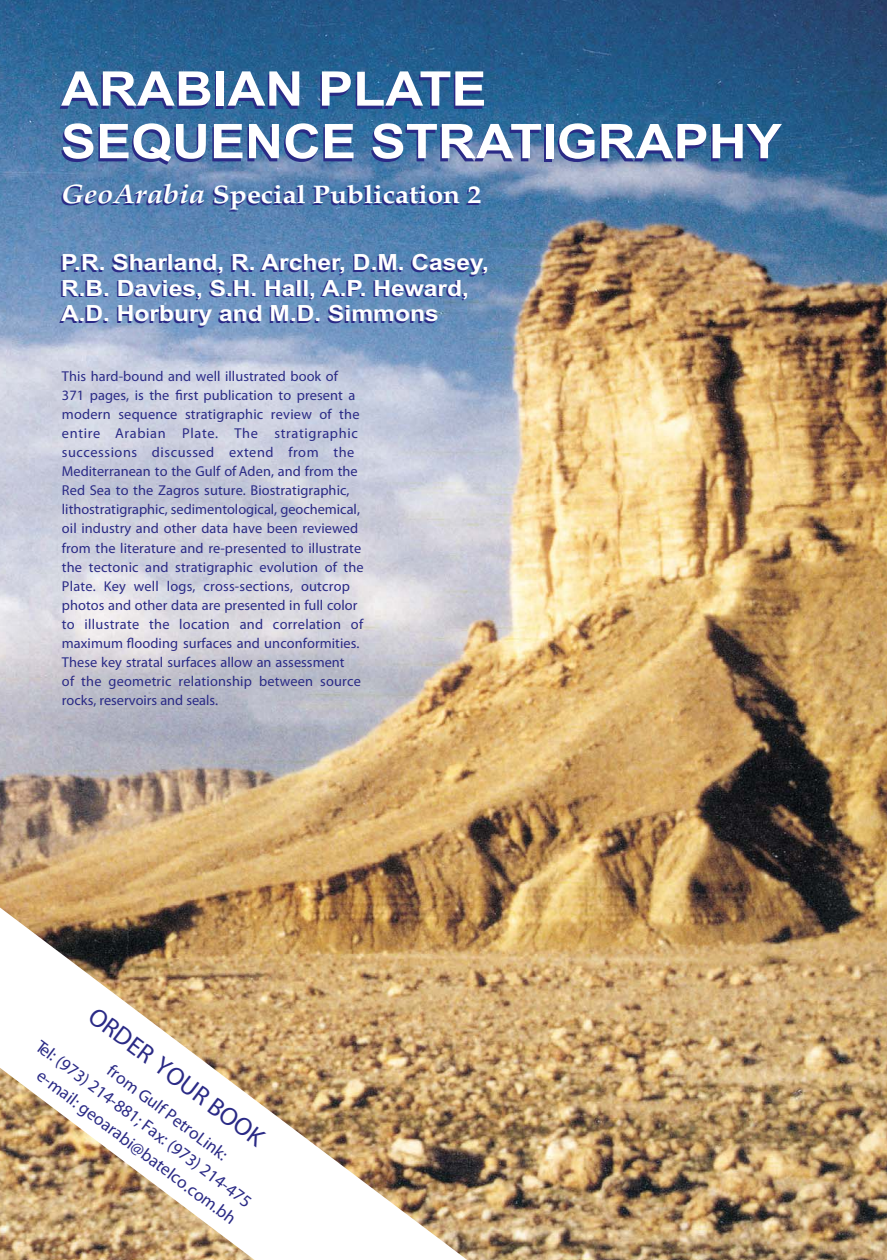
<style>
.page{position:relative;width:887px;height:1260px;background:#fff}
.page>*{position:absolute;margin:0;border:0;box-sizing:border-box;transform-origin:0 0}
.t1{font:47.7px/52.5px "Arial Bold MT OV MEAVLA";color:#fff;scale:1.1 1}
.t2{font:25.5px "Helvetica Black OV KEAVLA";color:#2a2a86}
.t3{font:25.35px "Palatino Bold OV IEAVLA";color:#fff;scale:1.1 1}
.t4{font:22.35px/25.5px "Arial Bold MT OV MEAVLA";color:#fff;scale:1.1 1}
.t5{font:17.55px "Helvetica OV JEAVLA";color:#2a2a86}
.t6{font:14.4px/19px "Helvetica OV JEAVLA";letter-spacing:.005em;color:#2a2a86}
.t7{font:14.4px "Helvetica Bold OV LEAVLA";letter-spacing:.005em;color:#2a2a86}
.s1{font-family:"Palatino Bold Italic OV HEAVLA";font-size:26.85px}
.s2{font-family:"Helvetica OV JEAVLA"}
</style>
<div class="page">
<img style="left:0;top:0;width:885px;height:1259px">
<img style="left:0;top:907px;width:471px;height:352px">
<h1 class="t1" style="left:61px;top:64px;width:656px">ARABIAN PLATE<br>SEQUENCE STRATIGRAPHY</h1>
<h3 class="t3" style="left:61px;top:180px;width:383px"><span class="s1">GeoArabia</span> Special Publication 2</h3>
<h3 class="t4" style="left:61px;top:250px;width:390px">P.R. Sharland, R. Archer, D.M. Casey,<br>R.B. Davies, S.H. Hall, A.P. Heward,<br>A.D. Horbury and M.D. Simmons</h3>
<p class="t7" style="left:62px;top:368px;width:277px">This hard-bound and well illustrated book <span class="s2">of</span></p>
<p class="t6" style="left:62px;top:386px;width:303px">371 pages, is the first publication to present a modern sequence stratigraphic review of the entire Arabian Plate. The stratigraphic successions discussed extend from the Mediterranean to the Gulf of Aden, and from the Red Sea to the Zagros suture. Biostratigraphic, lithostratigraphic, sedimentological, geochemical, oil industry and other data have been reviewed from the literature and re-presented to illustrate the tectonic and stratigraphic evolution of the Plate. Key well logs, cross-sections, outcrop photos and other data are presented in full color to illustrate the location and correlation of maximum flooding surfaces and unconformities.<br>These key stratal surfaces allow an assessment<br>of the geometric relationship between source rocks, reservoirs and seals.</p>
<h2 class="t2" style="left:101px;top:1000px;width:214px;rotate:37deg">ORDER YOUR BOOK</h2>
<p class="t5" style="left:45px;top:1035px;width:266px;rotate:37deg">Tel: (973) 214-881; Fax: (973) 214-475</p>
<p class="t5" style="left:116px;top:1059px;width:147px;rotate:37deg">from Gulf PetroLink:</p>
<p class="t5" style="left:45px;top:1064px;width:246px;rotate:37deg">e-mail: geoarabi@batelco.com.bh</p>
</div>
